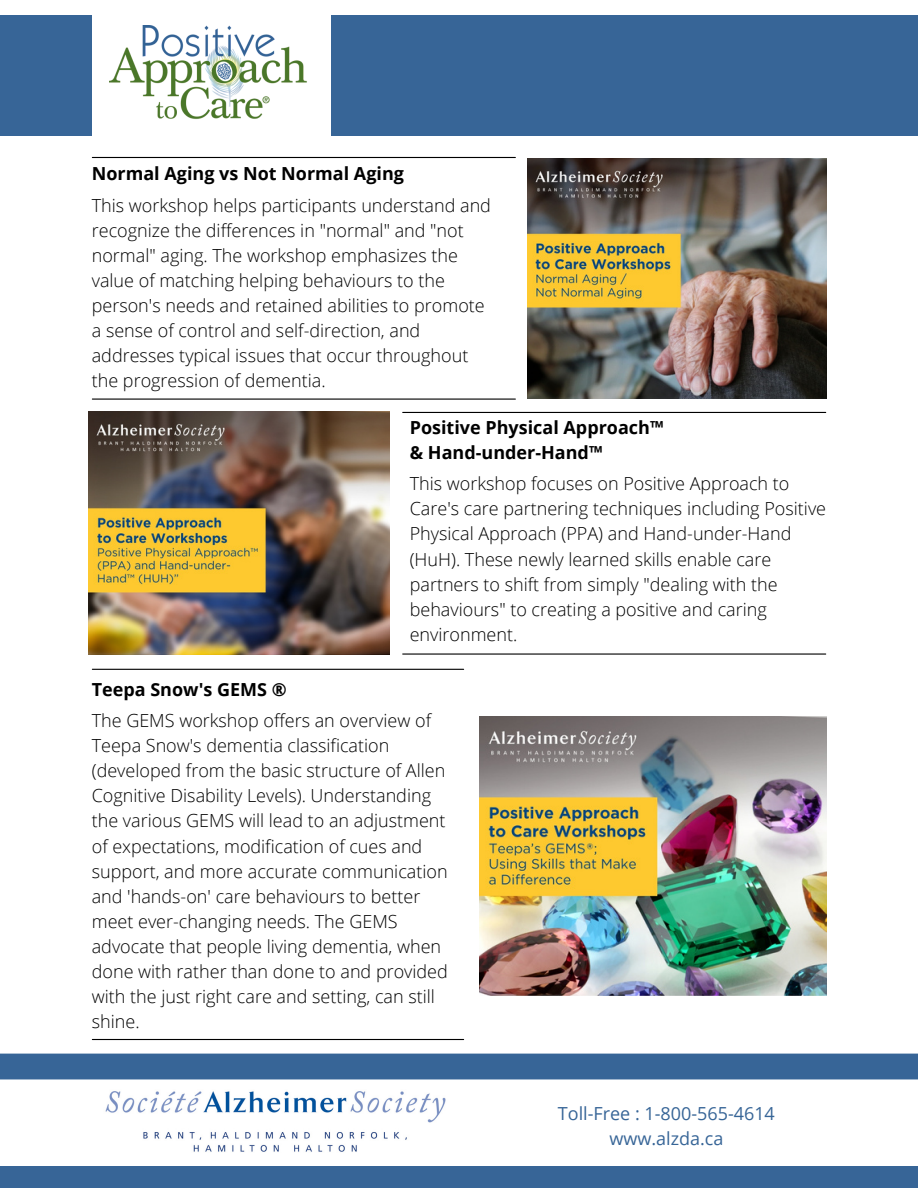
<style>
.page{position:relative;width:918px;height:1188px;background:#fff}
.page>*{position:absolute;margin:0;border:0;box-sizing:border-box;transform-origin:0 0}
.t1{font:300 18px/25.2px "Open Sans";color:#000}
.t2{font:700 18px "Open Sans";color:#000}
.t3{font:18px "Open Sans";color:#376597}
</style>
<div class="page">
<div style="left:0;top:16px;width:918px;height:120px;background:#376597"></div>
<div style="left:92px;top:0;width:238px;height:156px;background:#fff"></div>
<img style="left:109px;top:25px;width:198px;height:95px">
<img style="left:528px;top:158px;width:298px;height:241px">
<img style="left:88px;top:412px;width:302px;height:243px">
<img style="left:480px;top:716px;width:346px;height:279px">
<hr style="left:92px;top:157px;width:423px;height:1px;background:#000">
<hr style="left:92px;top:399px;width:423px;height:1px;background:#000">
<hr style="left:403px;top:412px;width:423px;height:1px;background:#000">
<hr style="left:403px;top:653px;width:423px;height:2px;background:#000">
<hr style="left:92px;top:669px;width:372px;height:1px;background:#000">
<hr style="left:92px;top:1039px;width:372px;height:1px;background:#000">
<img style="left:89px;top:1079px;width:373px;height:73px">
<div style="left:0;top:1166px;width:918px;height:22px;background:#376597"></div>
<div style="left:0;top:1054px;width:918px;height:25px;background:#376597"></div>
<p class="t2" style="left:92px;top:161px;width:314px">Normal Aging vs Not Normal Aging</p>
<p class="t1" style="left:92px;top:192px;width:401px">This workshop helps participants understand and recognize the differences in "normal" and "not normal" aging. The workshop emphasizes the value of matching helping behaviours to the person's needs and retained abilities to promote a sense of control and self-direction, and addresses typical issues that occur throughout the progression of dementia.</p>
<p class="t2" style="left:410px;top:415px;width:255px">Positive Physical Approach™</p>
<p class="t2" style="left:410px;top:440px;width:194px">&amp; Hand-under-Hand™</p>
<p class="t1" style="left:410px;top:471px;width:418px">This workshop focuses on Positive Approach to Care's care partnering techniques including Positive Physical Approach (PPA) and Hand-under-Hand (HuH). These newly learned skills enable care partners to shift from simply "dealing with the behaviours" to creating a positive and caring environment.</p>
<p class="t2" style="left:92px;top:677px;width:196px">Teepa Snow's GEMS ®</p>
<p class="t1" style="left:92px;top:707px;width:358px">The GEMS workshop offers an overview of Teepa Snow's dementia classification (developed from the basic structure of Allen Cognitive Disability Levels). Understanding the various GEMS will lead to an adjustment of expectations, modification of cues and support, and more accurate communication and 'hands-on' care behaviours to better meet ever-changing needs. The GEMS advocate that people living dementia, when done with rather than done to and provided with the just right care and setting, can still shine.</p>
<p class="t3" style="left:558px;top:1101px;width:219px">Toll-Free : 1-800-565-4614</p>
<p class="t3" style="left:609px;top:1126px;width:116px">www.alzda.ca</p>
</div>
